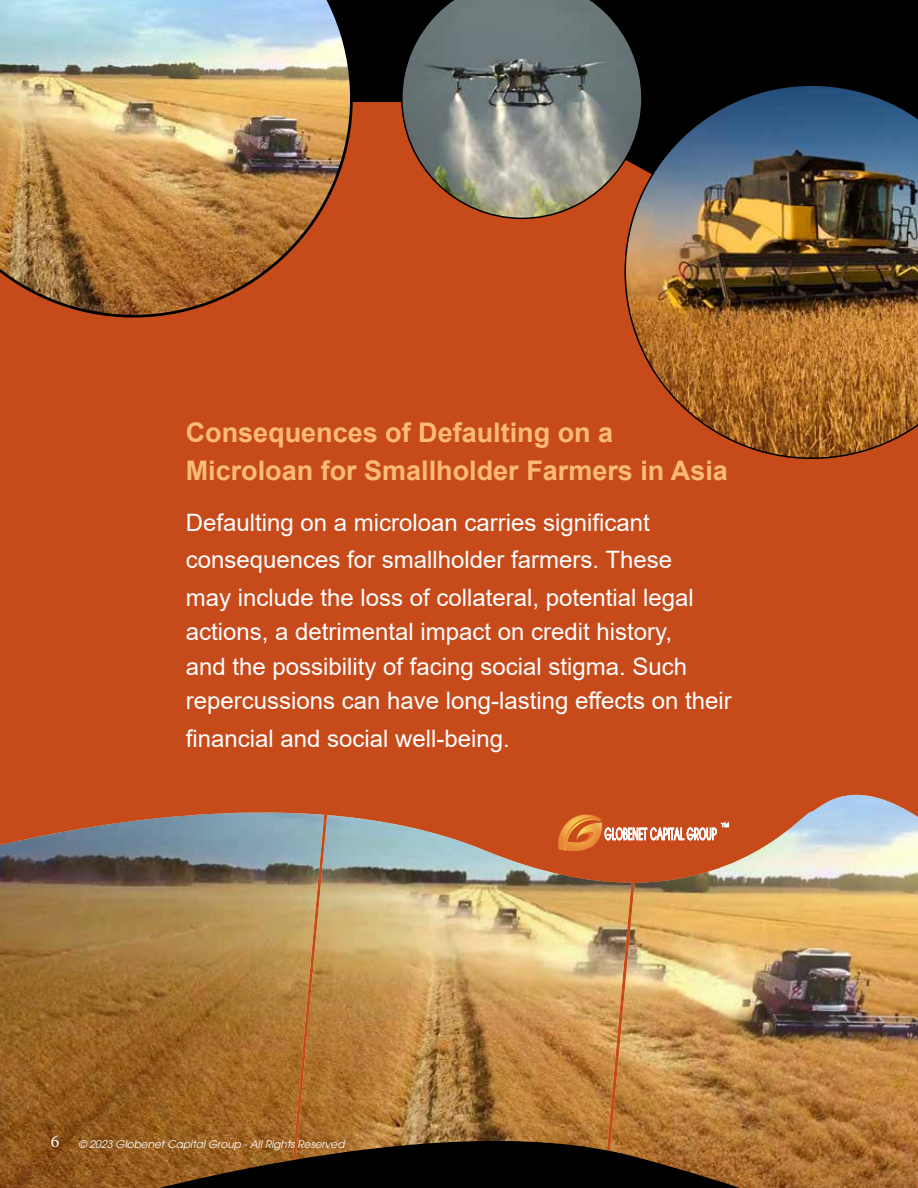
<style>
.page{position:relative;width:918px;height:1188px;background:#c74a1b}
.page>*{position:absolute;margin:0;border:0;box-sizing:border-box;transform-origin:0 0}
.t1{font:700 27px/37.5px "Arial";color:#fcbb76}
.t2{font:24px/37.5px "Arial";color:#fff}
.t3{font:italic 10.5px "Avant Garde";color:#fff}
.s1{font-family:"Minion Pro";font-style:normal;font-size:18px}
</style>
<div class="page">
<div style="left:353px;top:0;width:565px;height:95px;background:#000"></div>
<img style="left:326px;top:815px;width:273px;height:289px">
<svg style="left:599px;top:794px;width:261px;height:310px"></svg>
<img style="left:607px;top:795px;width:311px;height:309px">
<svg style="left:234px;top:812px;width:92px;height:292px"></svg>
<img style="left:0;top:813px;width:324px;height:375px">
<svg style="left:555px;top:812px;width:174px;height:40px"></svg>
<svg style="left:96px;top:1104px;width:822px;height:84px;background:#7c5122"></svg>
<div style="left:270px;top:95px;width:189px;height:7px;background:#000"></div>
<img style="left:0;top:0;width:353px;height:318px">
<svg style="left:401px;top:0;width:242px;height:219px;background:#7d776e"></svg>
<img style="left:624px;top:84px;width:294px;height:375px">
<p class="t1" style="left:186px;top:414px;width:544px">Consequences of Defaulting on a<br>Microloan for Smallholder Farmers in Asia</p>
<p class="t2" style="left:186px;top:503px;width:510px">Defaulting on a microloan carries significant consequences for smallholder farmers. These may include the loss of collateral, potential legal</p>
<p class="t2" style="left:186px;top:614px;width:547px;line-height:34.5px">actions, a detrimental impact on credit history,<br>and the possibility of facing social stigma. Such repercussions can have long-lasting effects on their</p>
<p class="t2" style="left:186px;top:719px;width:326px">financial and social well-being.</p>
<p class="t3" style="left:51px;top:1138px;width:295px"><span class="s1">6</span> © 2023 Globenet Capital Group - All Rights Reserved</p>
</div>
